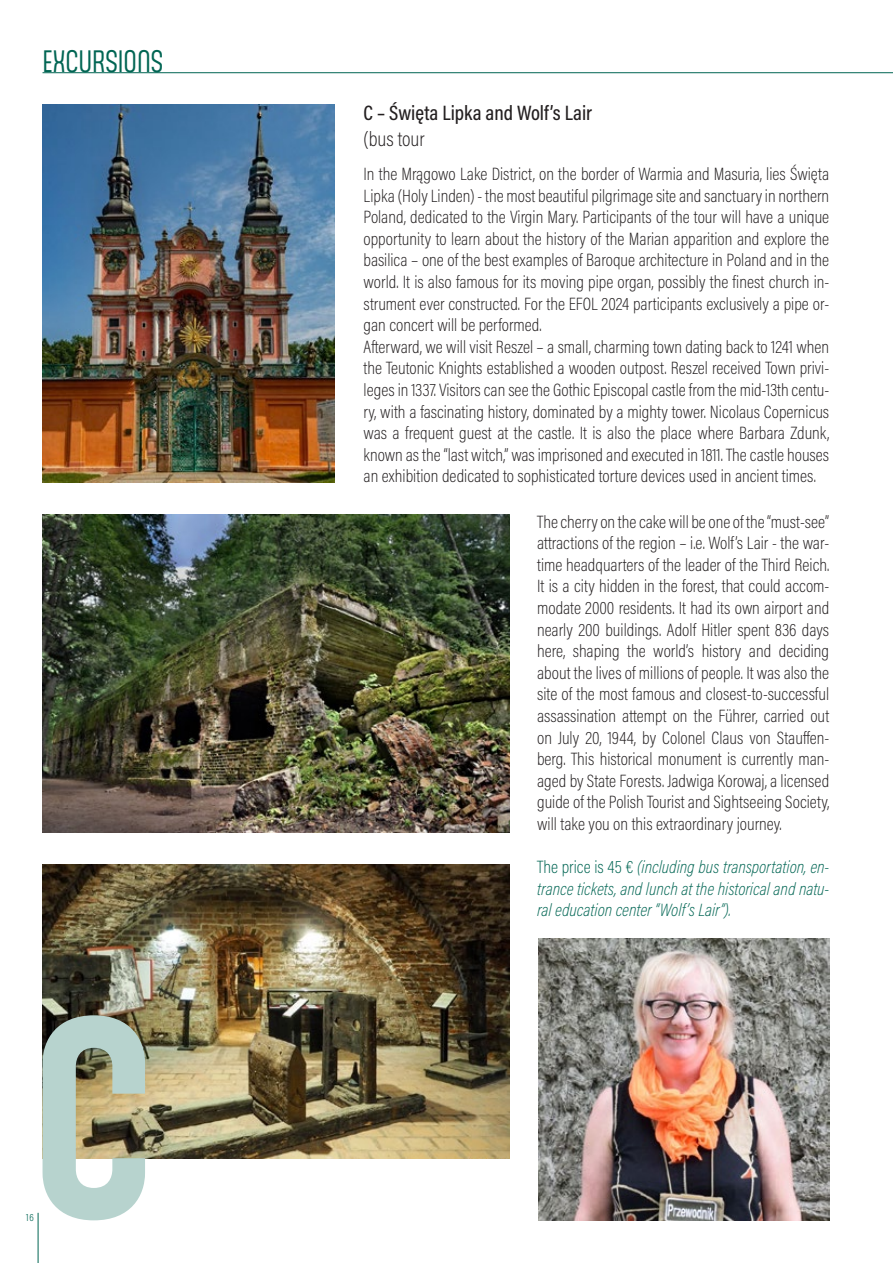
<style>
.page{position:relative;width:893px;height:1263px;background:#fff}
.page>*{position:absolute;margin:0;border:0;box-sizing:border-box;transform-origin:0 0}
.t1{font:700 272.7px "Gala";color:#b7d3ce}
.t2{font:30px "Gala";color:#006553}
.t3{font:500 21px "Acumin Pro Cond";color:#231f20}
.t4{font:200 21px "Acumin Pro Cond";color:#231f20}
.t5{font:200 18px/21.6px "Acumin Pro Cond";color:#231f20}
.t6{font:italic 200 18px/21.6px "Acumin Pro Cond";color:#006553;text-align:justify}
.t7{font:300 10.5px "Acumin Pro Cond";color:#006553}
.s1{font-style:normal}
</style>
<div class="page">
<hr style="left:38px;top:1213px;width:1px;height:50px;background:#006553">
<img style="left:43px;top:105px;width:292px;height:377px">
<img style="left:43px;top:514px;width:466px;height:319px">
<img style="left:43px;top:865px;width:466px;height:293px">
<img style="left:538px;top:938px;width:291px;height:282px">
<hr style="left:43px;top:72px;width:850px;height:1px;background:#006553">
<h2 class="t2" style="left:43px;top:43px;width:122px">EXCURSIONS</h2>
<p class="t7" style="left:26px;top:1210px;width:9px">16</p>
<h1 class="t1" style="left:31px;top:937px;width:123px">c</h1>
<p class="t3" style="left:364px;top:100px;width:230px">C – Święta Lipka and Wolf’s Lair</p>
<p class="t4" style="left:364px;top:125px;width:63px">(bus tour</p>
<p class="t5" style="left:364px;top:163px;width:467px">In the Mrągowo Lake District, on the border of Warmia and Masuria, lies Święta Lipka (Holy Linden) - the most beautiful pilgrimage site and sanctuary in northern Poland, dedicated to the Virgin Mary. Participants of the tour will have a unique opportunity to learn about the history of the Marian apparition and explore the basilica – one of the best examples of Baroque architecture in Poland and in the world. It is also famous for its moving pipe organ, possibly the finest church in&shy;strument ever constructed. For the EFOL 2024 participants exclusively a pipe or&shy;gan concert will be performed.<br>Afterward, we will visit Reszel – a small, charming town dating back to 1241 when the Teutonic Knights established a wooden outpost. Reszel received Town privi&shy;leges in 1337. Visitors can see the Gothic Episcopal castle from the mid-13th centu&shy;ry, with a fascinating history, dominated by a mighty tower. Nicolaus Copernicus was a frequent guest at the castle. It is also the place where Barbara Zdunk, known as the “last witch,” was imprisoned and executed in 1811. The castle houses an exhibition dedicated to sophisticated torture devices used in ancient times.</p>
<p class="t5" style="left:537px;top:510px;width:294px;text-align:justify">The cherry on the cake will be one of the “must-see” attractions of the region – i.e. Wolf’s Lair - the war&shy;time headquarters of the leader of the Third Reich.<br>It is a city hidden in the forest, that could accom&shy;modate 2000 residents. It had its own airport and nearly 200 buildings. Adolf Hitler spent 836 days here, shaping the world’s history and deciding about the lives of millions of people. It was also the site of the most famous and closest-to-successful assassination attempt on the Führer, carried out on July 20, 1944, by Colonel Claus von Stauffen&shy;berg. This historical monument is currently man&shy;aged by State Forests. Jadwiga Korowaj, a licensed guide of the Polish Tourist and Sightseeing Society, will take you on this extraordinary journey.</p>
<p class="t6" style="left:537px;top:856px;width:294px"><span class="s1">The price is 45 €</span> (including bus transportation, en&shy;trance tickets, and lunch at the historical and natu&shy;ral education center “Wolf’s Lair”).</p>
</div>
